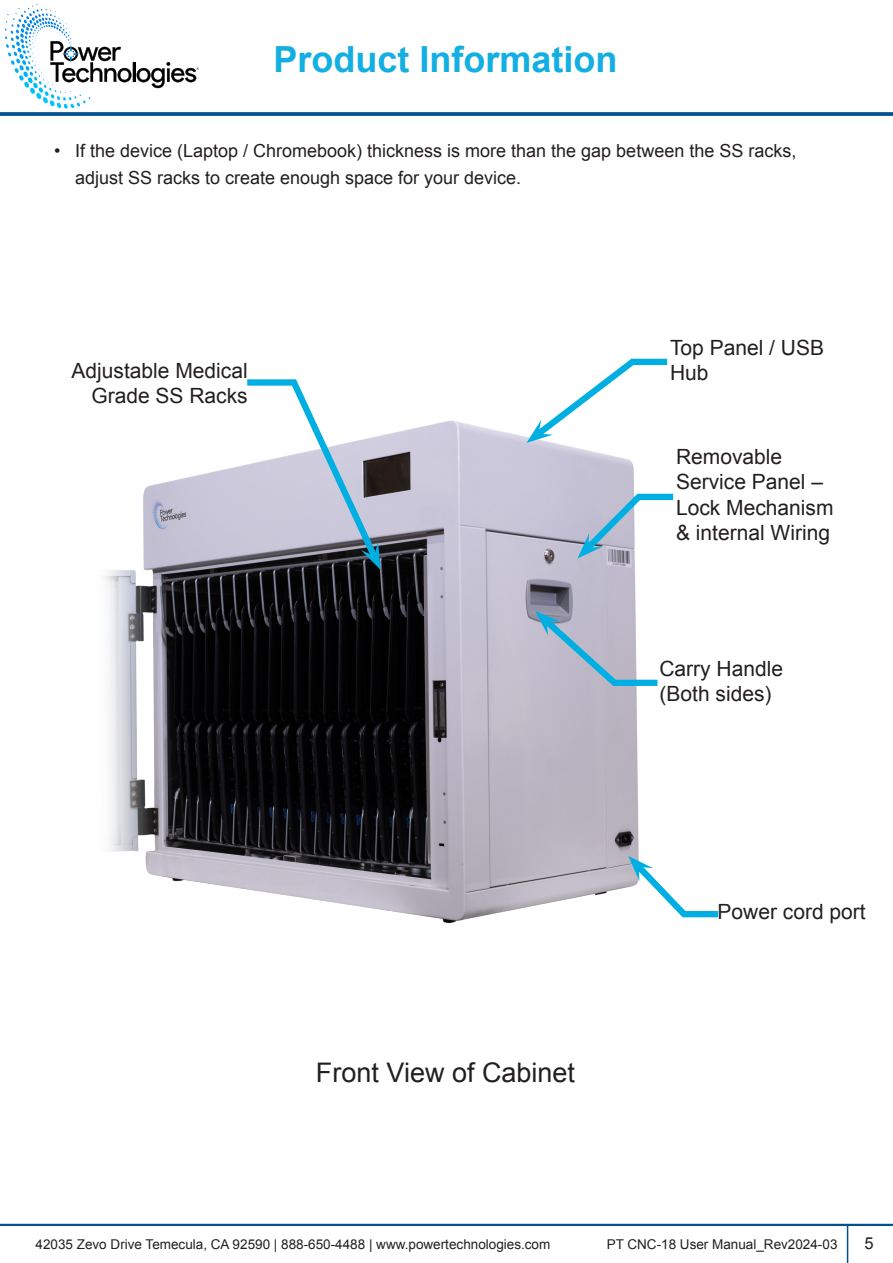
<style>
.page{position:relative;width:893px;height:1263px;background:#fff}
.page>*{position:absolute;margin:0;border:0;box-sizing:border-box;transform-origin:0 0}
.t1{font:700 36px "Arial";color:#13aee2}
.t2{font:27px "Arial";color:#231f20}
.t3{font:21px/25.2px "Arial";color:#231f20}
.t4{font:18px/27px "Arial";color:#231f20}
.t5{font:16.5px "Arial";color:#231f20}
.t6{font:13.5px "Arial";color:#231f20}
</style>
<div class="page">
<svg style="left:0;top:112px;width:893px;height:4px;background:#125b92"></svg>
<hr style="left:0;top:1224px;width:893px;height:2px;background:#03518c">
<hr style="left:847px;top:1225px;width:1px;height:38px;background:#03518c">
<svg style="left:7px;top:4px;width:49px;height:15px"></svg>
<svg style="left:50px;top:41px;width:149px;height:47px"></svg>
<img style="left:104px;top:421px;width:558px;height:503px">
<svg style="left:535px;top:611px;width:89px;height:82px;background:#a9b6c9"></svg>
<div style="left:613px;top:680px;width:44px;height:6px;background:#00afe2"></div>
<div style="left:683px;top:911px;width:35px;height:6px;background:#00afe2"></div>
<svg style="left:628px;top:856px;width:66px;height:68px"></svg>
<div style="left:637px;top:494px;width:36px;height:6px;background:#00afe2"></div>
<svg style="left:577px;top:487px;width:71px;height:71px"></svg>
<svg style="left:285px;top:379px;width:97px;height:191px"></svg>
<div style="left:247px;top:379px;width:49px;height:7px;background:#00afe2"></div>
<div style="left:631px;top:359px;width:36px;height:6px;background:#00afe2"></div>
<svg style="left:526px;top:358px;width:116px;height:85px"></svg>
<p class="t1" style="left:274px;top:35px;width:346px">Product Information</p>
<p class="t4" style="left:75px;top:137px;width:723px;text-indent:-21px">• If the device (Laptop / Chromebook) thickness is more than the gap between the SS racks, adjust SS racks to create enough space for your device.</p>
<p class="t3" style="left:72px;top:358px;width:178px;text-align:right">Adjustable Medical<br>Grade SS Racks</p>
<p class="t2" style="left:316px;top:1054px;width:261px">Front View of Cabinet</p>
<p class="t3" style="left:670px;top:335px;width:156px">Top Panel / USB<br>Hub</p>
<p class="t3" style="left:676px;top:444px;width:159px">Removable<br>Service Panel –<br>Lock Mechanism &amp; internal Wiring</p>
<p class="t3" style="left:659px;top:656px;width:125px">Carry Handle (Both sides)</p>
<p class="t3" style="left:717px;top:899px;width:150px">Power cord port</p>
<p class="t6" style="left:36px;top:1236px;width:516px">42035 Zevo Drive Temecula, CA 92590 | 888-650-4488 | www.powertechnologies.com</p>
<p class="t6" style="left:607px;top:1236px;width:232px">PT CNC-18 User Manual_Rev2024-03</p>
<p class="t5" style="left:864px;top:1233px;width:11px">5</p>
</div>
